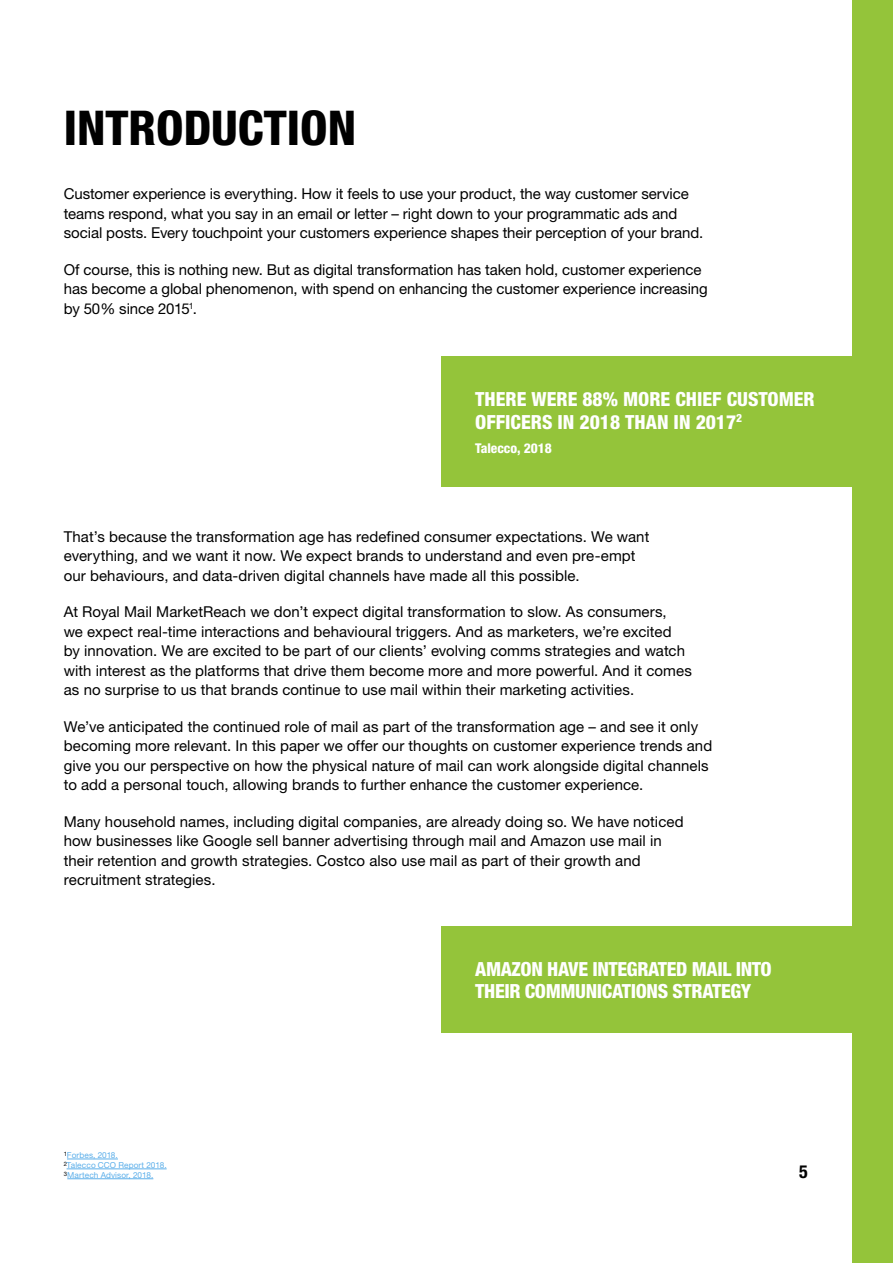
<style>
.page{position:relative;width:893px;height:1263px;background:#fff}
.page>*{position:absolute;margin:0;border:0;box-sizing:border-box;transform-origin:0 0}
.t1{font:800 condensed 48px "Helvetica Neue";color:#000}
.t2{font:800 condensed 19.5px/22.5px "Helvetica Neue";letter-spacing:-.02em;color:#fff}
.t3{font:800 condensed 19.5px/22.5px "Helvetica Neue";color:#fff}
.t4{font:700 condensed 18px "Helvetica Neue";color:#000}
.t5{font:15px/19.5px "Helvetica Neue";letter-spacing:.005em;color:#000}
.t6{font:800 condensed 13.5px "Helvetica Neue";color:#fff}
.t7{font:8.25px/9.9px "Helvetica Neue";letter-spacing:.01em;color:#5cafea}
</style>
<div class="page">
<div style="left:853px;top:0;width:40px;height:1263px;background:#94c43a"></div>
<div style="left:441px;top:356px;width:413px;height:131px;background:#94c43a"></div>
<div style="left:441px;top:926px;width:413px;height:106px;background:#94c43a"></div>
<hr style="left:67px;top:1159px;width:51px;height:1px;background:#5cafea">
<hr style="left:67px;top:1168px;width:100px;height:1px;background:#5cafea">
<hr style="left:67px;top:1178px;width:86px;height:1px;background:#5cafea">
<h1 class="t1" style="left:64px;top:98px;width:294px">INTRODUCTION</h1>
<p class="t5" style="left:64px;top:184px;width:641px">Customer experience is everything. How it feels to use your product, the way customer service teams respond, what you say in an email or letter – right down to your programmatic ads and social posts. Every touchpoint your customers experience shapes their perception of your brand.</p>
<p class="t5" style="left:64px;top:260px;width:645px">Of course, this is nothing new. But as digital transformation has taken hold, customer experience has become a global phenomenon, with spend on enhancing the customer experience increasing by 50% since 2015<sup>1</sup>.</p>
<h2 class="t3" style="left:475px;top:388px;width:341px">THERE WERE 88% MORE CHIEF CUSTOMER<br>OFFICERS IN 2018 THAN IN 2017<sup>2</sup></h2>
<p class="t6" style="left:475px;top:440px;width:78px">Talecco, 2018</p>
<p class="t5" style="left:64px;top:526px;width:587px">That’s because the transformation age has redefined consumer expectations. We want everything, and we want it now. We expect brands to understand and even pre-empt our behaviours, and data-driven digital channels have made all this possible.</p>
<p class="t5" style="left:64px;top:602px;width:629px">At Royal Mail MarketReach we don’t expect digital transformation to slow. As consumers,<br>we expect real-time interactions and behavioural triggers. And as marketers, we’re excited<br>by innovation. We are excited to be part of our clients’ evolving comms strategies and watch with interest as the platforms that drive them become more and more powerful. And it comes as no surprise to us that brands continue to use mail within their marketing activities.</p>
<p class="t5" style="left:64px;top:716px;width:650px">We’ve anticipated the continued role of mail as part of the transformation age – and see it only becoming more relevant. In this paper we offer our thoughts on customer experience trends and give you our perspective on how the physical nature of mail can work alongside digital channels to add a personal touch, allowing brands to further enhance the customer experience.</p>
<p class="t5" style="left:64px;top:811px;width:621px">Many household names, including digital companies, are already doing so. We have noticed how businesses like Google sell banner advertising through mail and Amazon use mail in their retention and growth strategies. Costco also use mail as part of their growth and recruitment strategies.</p>
<p class="t7" style="left:64px;top:1150px;width:104px"><sup>1</sup>Forbes, 2018.<br><sup>2</sup>Talecco CCO Report 2018.<br><sup>3</sup>Martech Advisor, 2018.</p>
<h2 class="t2" style="left:475px;top:957px;width:298px">AMAZON HAVE INTEGRATED MAIL INTO<br>THEIR COMMUNICATIONS STRATEGY</h2>
<p class="t4" style="left:799px;top:1160px;width:10px">5</p>
</div>
